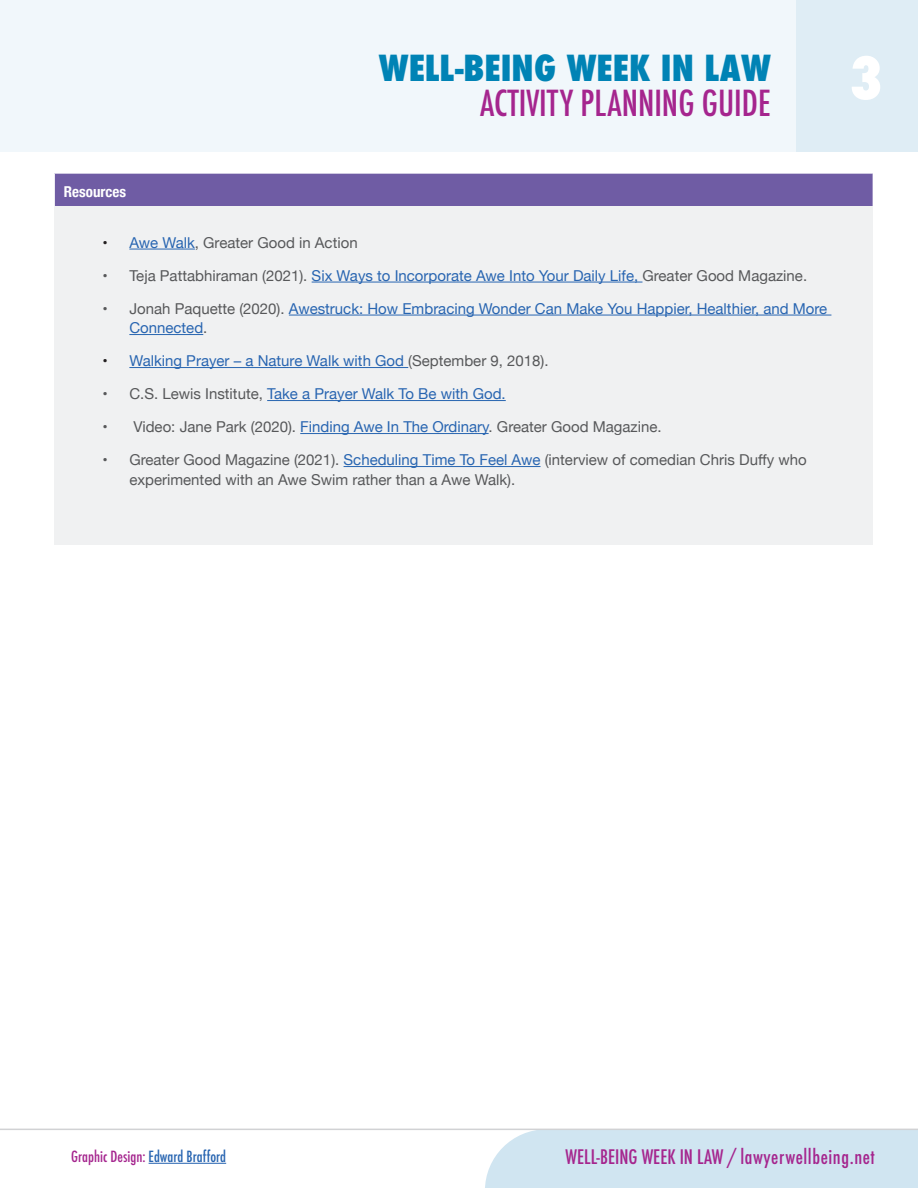
<style>
.page{position:relative;width:918px;height:1188px;background:#fff}
.page>*{position:absolute;margin:0;border:0;box-sizing:border-box;transform-origin:0 0}
.t1{font:800 condensed 56.7px "Futura";color:#fff}
.t2{font:500 condensed 34.95px "Futura";color:#a5258e}
.t3{font:800 condensed 34.95px "Futura";color:#0083b5}
.t4{font:500 condensed 19.5px "Futura";letter-spacing:.03em;color:#a5258e}
.t5{font:15px/19.5px "Helvetica Neue";color:#57585a}
.t6{font:15px/19.5px "Helvetica Neue";color:#2865b1}
.t7{font:500 condensed 15px "Futura";color:#a5258e}
.t8{font:700 condensed 15px "Helvetica Neue";color:#fff}
.s1{color:#231f20}
.s2{color:#2865b1}
.s3{color:#57585a}
</style>
<div class="page">
<div style="left:485px;top:1130px;width:433px;height:58px;background:#d0e5f1"></div>
<div style="left:0;top:0;width:918px;height:152px;background:#f1f7fb"></div>
<hr style="left:149px;top:1163px;width:77px;height:1px;background:#2865b1">
<hr style="left:0;top:1129px;width:918px;height:1px;background:#d1d2d4">
<div style="left:796px;top:0;width:122px;height:152px;background:#dfedf5"></div>
<div style="left:54px;top:173px;width:819px;height:33px;background:#6f5ca4"></div>
<div style="left:54px;top:206px;width:819px;height:339px;background:#f0f1f2"></div>
<hr style="left:54px;top:173px;width:820px;height:1px;background:#fff">
<hr style="left:54px;top:174px;width:1px;height:32px;background:#fff">
<hr style="left:129px;top:249px;width:66px;height:1px;background:#2865b1">
<hr style="left:312px;top:282px;width:330px;height:1px;background:#2865b1">
<hr style="left:289px;top:315px;width:542px;height:1px;background:#2865b1">
<hr style="left:129px;top:334px;width:74px;height:1px;background:#2865b1">
<hr style="left:129px;top:367px;width:279px;height:1px;background:#2865b1">
<hr style="left:267px;top:400px;width:239px;height:1px;background:#2865b1">
<hr style="left:300px;top:433px;width:189px;height:1px;background:#2865b1">
<hr style="left:344px;top:466px;width:197px;height:1px;background:#2865b1">
<h2 class="t3" style="left:379px;top:45px;width:393px">WELL-BEING WEEK IN LAW</h2>
<h2 class="t2" style="left:480px;top:81px;width:292px">ACTIVITY PLANNING GUIDE</h2>
<h1 class="t1" style="left:849px;top:40px;width:36px">3</h1>
<p class="t8" style="left:64px;top:179px;width:64px">Resources</p>
<p class="t5" style="left:102px;top:233px;width:257px"><span class="s1">•</span> <span class="s2">Awe Walk</span>, Greater Good in Action</p>
<p class="t5" style="left:102px;top:266px;width:706px">• Teja Pattabhiraman (2021). <span class="s2">Six Ways to Incorporate Awe Into Your Daily Life,</span> Greater Good Magazine.</p>
<p class="t6" style="left:129px;top:299px;width:699px;text-indent:-27px"><span class="s3">• Jonah Paquette (2020).</span> Awestruck: How Embracing Wonder Can Make You Happier, Healthier, and More<br>Connected<span class="s3">.</span></p>
<p class="t6" style="left:102px;top:352px;width:448px"><span class="s1">•</span> Walking Prayer – a Nature Walk with God <span class="s3">(September 9, 2018).</span></p>
<p class="t6" style="left:102px;top:385px;width:405px"><span class="s3">• C.S. Lewis Institute,</span> Take a Prayer Walk To Be with God.</p>
<p class="t5" style="left:102px;top:418px;width:561px">• Video: Jane Park (2020). <span class="s2">Finding Awe In The Ordinary</span>. Greater Good Magazine.</p>
<p class="t5" style="left:129px;top:451px;width:679px;text-indent:-27px">• Greater Good Magazine (2021). <span class="s2">Scheduling Time To Feel Awe</span> (interview of comedian Chris Duffy who experimented with an Awe Swim rather than a Awe Walk).</p>
<p class="t7" style="left:71px;top:1147px;width:157px">Graphic Design: <span class="s2">Edward Brafford</span></p>
<h3 class="t4" style="left:566px;top:1144px;width:311px">WELL-BEING WEEK IN LAW / lawyerwellbeing.net</h3>
</div>
